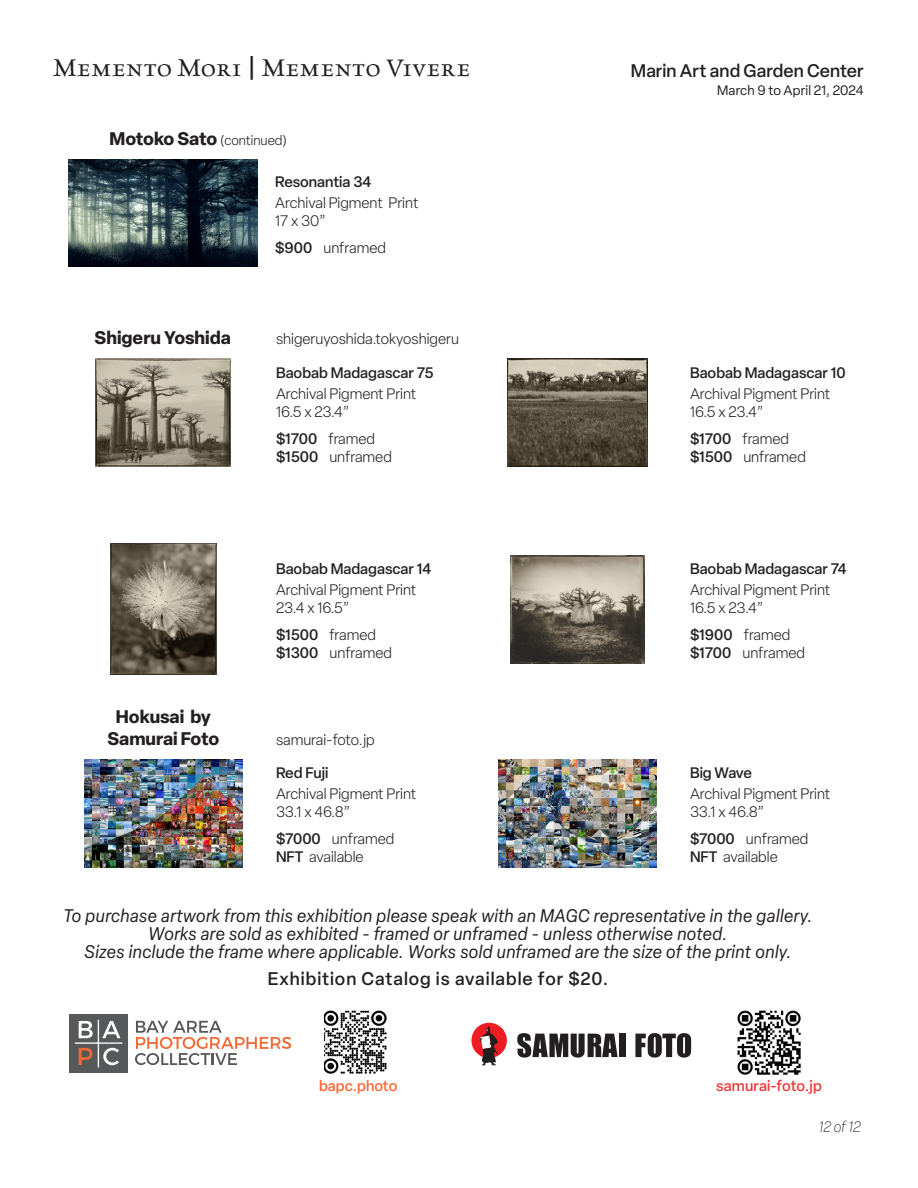
<style>
.page{position:relative;width:918px;height:1188px;background:#fff}
.page>*{position:absolute;margin:0;border:0;box-sizing:border-box;transform-origin:0 0}
.t1{font:27px "Celestia Antiqua MVB Small Caps";letter-spacing:.005em;color:#231f20}
.t2{font:italic 18px "Elza";letter-spacing:.025em;color:#231f20}
.t3{font:500 18px "Elza";letter-spacing:.045em;color:#231f20}
.t4{font:700 18px "Elza";color:#231f20}
.t5{font:500 18px "Elza";letter-spacing:.005em;color:#231f20}
.t6{font:300 15px "Elza";color:#231f20}
.t7{font:500 15px "Elza";color:#231f20}
.t8{font:500 15px "Elza";letter-spacing:.01em;color:#ee3838}
.t9{font:500 15px "Elza";color:#f63}
.t10{font:italic 200 15px "Elza";color:#231f20}
.t11{font:300 13.5px "Elza";color:#231f20}
.t12{font:13.5px "Elza";letter-spacing:.01em;color:#231f20}
.s1{font-family:"Celestia Antiqua MVB"}
.s2{font-family:"Elza"}
.s3{font-weight:700;font-size:18px}
.s4{font-weight:500}
</style>
<div class="page">
<img style="left:68px;top:160px;width:189px;height:106px">
<img style="left:96px;top:359px;width:135px;height:108px">
<img style="left:507px;top:359px;width:141px;height:107px">
<img style="left:510px;top:555px;width:135px;height:108px">
<img style="left:111px;top:543px;width:105px;height:132px">
<img style="left:85px;top:759px;width:157px;height:108px">
<img style="left:499px;top:759px;width:157px;height:108px">
<div style="left:69px;top:1014px;width:59px;height:59px;background:#57585a"></div>
<svg style="left:135px;top:1021px;width:156px;height:44px"></svg>
<hr style="left:75px;top:1042px;width:47px;height:2px;background:#fff">
<hr style="left:98px;top:1020px;width:1px;height:47px;background:#fff">
<svg style="left:79px;top:1021px;width:14px;height:17px"></svg>
<svg style="left:102px;top:1021px;width:18px;height:17px"></svg>
<svg style="left:79px;top:1048px;width:13px;height:17px"></svg>
<svg style="left:103px;top:1048px;width:16px;height:17px"></svg>
<img style="left:324px;top:1010px;width:63px;height:64px">
<div style="left:471px;top:1023px;width:36px;height:35px;background:#ee1d23;border-radius:50%"></div>
<svg style="left:480px;top:1027px;width:18px;height:38px"></svg>
<svg style="left:517px;top:1033px;width:101px;height:25px"></svg>
<div style="left:619px;top:1034px;width:6px;height:23px;background:#231f20"></div>
<svg style="left:635px;top:1033px;width:56px;height:25px"></svg>
<img style="left:737px;top:1010px;width:64px;height:65px">
<p class="t1" style="left:53px;top:54px;width:419px"><span class="s1">M</span>emento <span class="s1">M</span>ori <span class="s2">|</span> <span class="s1">M</span>emento <span class="s1">V</span>ivere</p>
<p class="t11" style="left:110px;top:132px;width:179px"><span class="s3">Motoko Sato</span> (continued)</p>
<p class="t7" style="left:275px;top:172px;width:98px">Resonantia 34</p>
<p class="t6" style="left:275px;top:193px;width:145px">Archival Pigment Print</p>
<p class="t6" style="left:275px;top:211px;width:52px">17 x 30”</p>
<p class="t6" style="left:275px;top:238px;width:112px"><span class="s4">$900</span> unframed</p>
<p class="t4" style="left:95px;top:324px;width:138px">Shigeru Yoshida</p>
<p class="t6" style="left:276px;top:329px;width:184px">shigeruyoshida.tokyoshigeru</p>
<p class="t7" style="left:276px;top:362px;width:159px">Baobab Madagascar 75</p>
<p class="t6" style="left:276px;top:384px;width:142px">Archival Pigment Print</p>
<p class="t6" style="left:276px;top:402px;width:75px">16.5 x 23.4”</p>
<p class="t6" style="left:276px;top:429px;width:101px"><span class="s4">$1700</span> framed</p>
<p class="t6" style="left:276px;top:447px;width:117px"><span class="s4">$1500</span> unframed</p>
<p class="t4" style="left:116px;top:704px;width:97px">Hokusai by</p>
<p class="t4" style="left:108px;top:725px;width:113px">Samurai Foto</p>
<p class="t7" style="left:276px;top:559px;width:157px">Baobab Madagascar 14</p>
<p class="t6" style="left:276px;top:580px;width:142px">Archival Pigment Print</p>
<p class="t6" style="left:276px;top:598px;width:75px">23.4 x 16.5”</p>
<p class="t6" style="left:276px;top:625px;width:102px"><span class="s4">$1500</span> framed</p>
<p class="t6" style="left:276px;top:643px;width:118px"><span class="s4">$1300</span> unframed</p>
<p class="t6" style="left:276px;top:730px;width:100px">samurai-foto.jp</p>
<p class="t7" style="left:276px;top:763px;width:54px">Red Fuji</p>
<p class="t6" style="left:276px;top:784px;width:142px">Archival Pigment Print</p>
<p class="t6" style="left:276px;top:802px;width:76px">33.1 x 46.8”</p>
<p class="t6" style="left:276px;top:829px;width:120px"><span class="s4">$7000</span> unframed</p>
<p class="t6" style="left:276px;top:847px;width:89px"><span class="s4">NFT</span> available</p>
<p class="t5" style="left:631px;top:58px;width:234px">Marin Art and Garden Center</p>
<p class="t12" style="left:717px;top:81px;width:148px">March 9 to April 21, 2024</p>
<p class="t7" style="left:690px;top:362px;width:157px">Baobab Madagascar 10</p>
<p class="t6" style="left:690px;top:384px;width:142px">Archival Pigment Print</p>
<p class="t6" style="left:690px;top:402px;width:75px">16.5 x 23.4”</p>
<p class="t6" style="left:690px;top:429px;width:101px"><span class="s4">$1700</span> framed</p>
<p class="t6" style="left:690px;top:447px;width:117px"><span class="s4">$1500</span> unframed</p>
<p class="t7" style="left:690px;top:559px;width:158px">Baobab Madagascar 74</p>
<p class="t6" style="left:690px;top:580px;width:142px">Archival Pigment Print</p>
<p class="t6" style="left:690px;top:598px;width:75px">16.5 x 23.4”</p>
<p class="t6" style="left:690px;top:625px;width:102px"><span class="s4">$1900</span> framed</p>
<p class="t6" style="left:690px;top:643px;width:116px"><span class="s4">$1700</span> unframed</p>
<p class="t7" style="left:690px;top:763px;width:63px">Big Wave</p>
<p class="t6" style="left:690px;top:784px;width:142px">Archival Pigment Print</p>
<p class="t6" style="left:690px;top:802px;width:76px">33.1 x 46.8”</p>
<p class="t6" style="left:690px;top:829px;width:120px"><span class="s4">$7000</span> unframed</p>
<p class="t6" style="left:690px;top:847px;width:89px"><span class="s4">NFT</span> available</p>
<p class="t2" style="left:63px;top:903px;width:751px">To purchase artwork from this exhibition please speak with an MAGC representative in the gallery.</p>
<p class="t2" style="left:149px;top:921px;width:580px">Works are sold as exhibited - framed or unframed - unless otherwise noted.</p>
<p class="t2" style="left:85px;top:939px;width:708px">Sizes include the frame where applicable. Works sold unframed are the size of the print only.</p>
<p class="t3" style="left:268px;top:966px;width:342px">Exhibition Catalog is available for $20.</p>
<p class="t9" style="left:319px;top:1076px;width:80px">bapc.photo</p>
<p class="t8" style="left:716px;top:1076px;width:107px">samurai-foto.jp</p>
<p class="t10" style="left:819px;top:1117px;width:44px">12 of 12</p>
</div>
